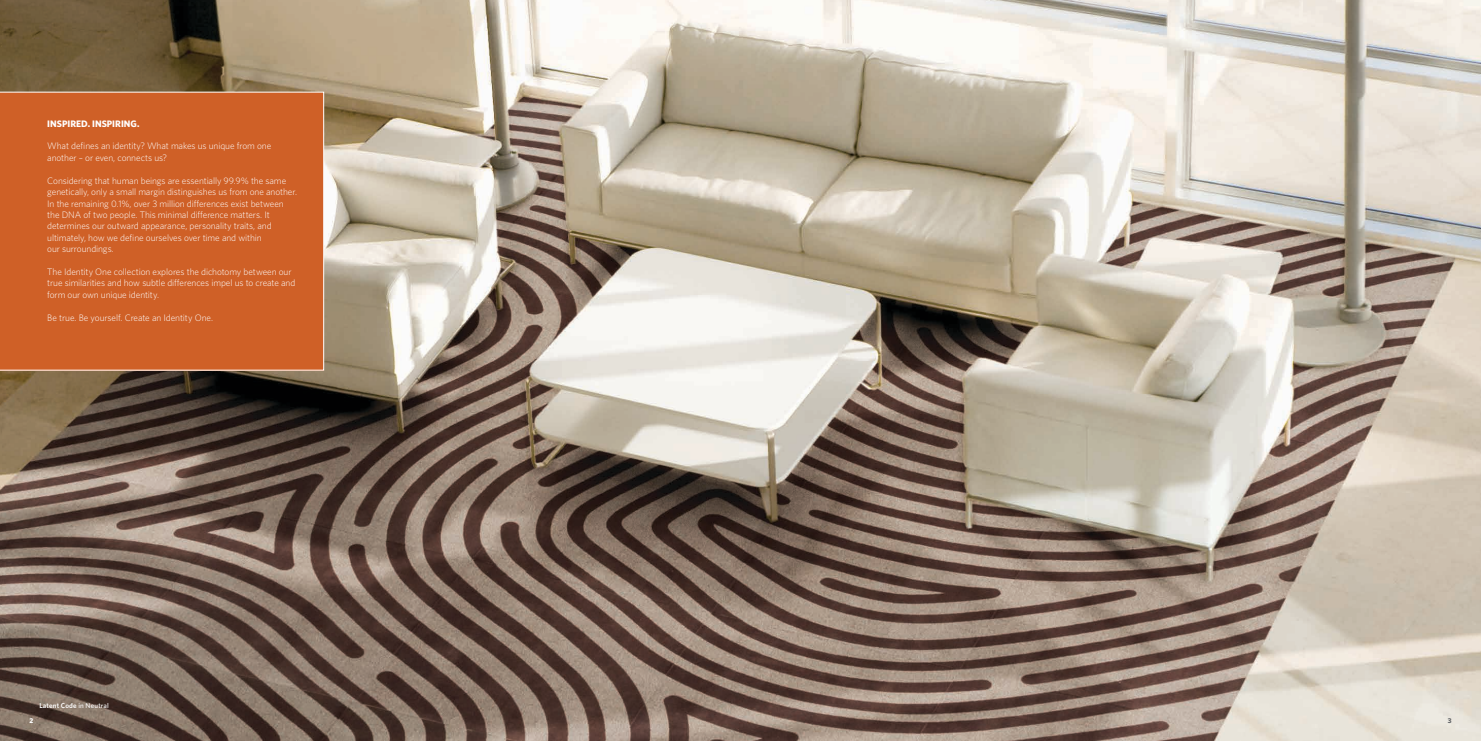
<style>
.page{position:relative;width:1481px;height:741px;background:#fff}
.page>*{position:absolute;margin:0;border:0;box-sizing:border-box;transform-origin:0 0}
.t1{font:300 9.36px/11.4px "Whitney";letter-spacing:-.01em;color:#fff}
.t2{font:700 9.36px "Whitney";letter-spacing:.005em;color:#fff}
.t3{font:600 7px "Whitney";letter-spacing:.025em;color:#fff}
.t4{font:700 7px "Whitney";color:#fff}
.t5{font:700 7px "Whitney";color:#626467}
.s1{font-weight:500}
</style>
<div class="page">
<img style="left:0;top:0;width:1480px;height:740px">
<div style="left:0;top:92px;width:324px;height:278px;background:#cf6027"></div>
<p class="t2" style="left:47px;top:117px;width:94px">INSPIRED. INSPIRING.</p>
<p class="t1" style="left:47px;top:140px;width:225px">What defines an identity? What makes us unique from one another – or even, connects us?</p>
<p class="t1" style="left:47px;top:174px;width:251px">Considering that human beings are essentially 99.9% the same genetically, only a small margin distinguishes us from one another.<br>In the remaining 0.1%, over 3 million differences exist between the DNA of two people. This minimal difference matters. It determines our outward appearance, personality traits, and ultimately, how we define ourselves over time and within<br>our surroundings.</p>
<p class="t1" style="left:47px;top:265px;width:249px">The Identity One collection explores the dichotomy between our true similarities and how subtle differences impel us to create and form our own unique identity.</p>
<p class="t1" style="left:47px;top:311px;width:167px">Be true. Be yourself. Create an Identity One.</p>
<p class="t3" style="left:39px;top:700px;width:71px">Latent Code <span class="s1">in Neutral</span></p>
<p class="t4" style="left:30px;top:715px;width:5px">2</p>
<p class="t5" style="left:1447px;top:715px;width:5px">3</p>
</div>
